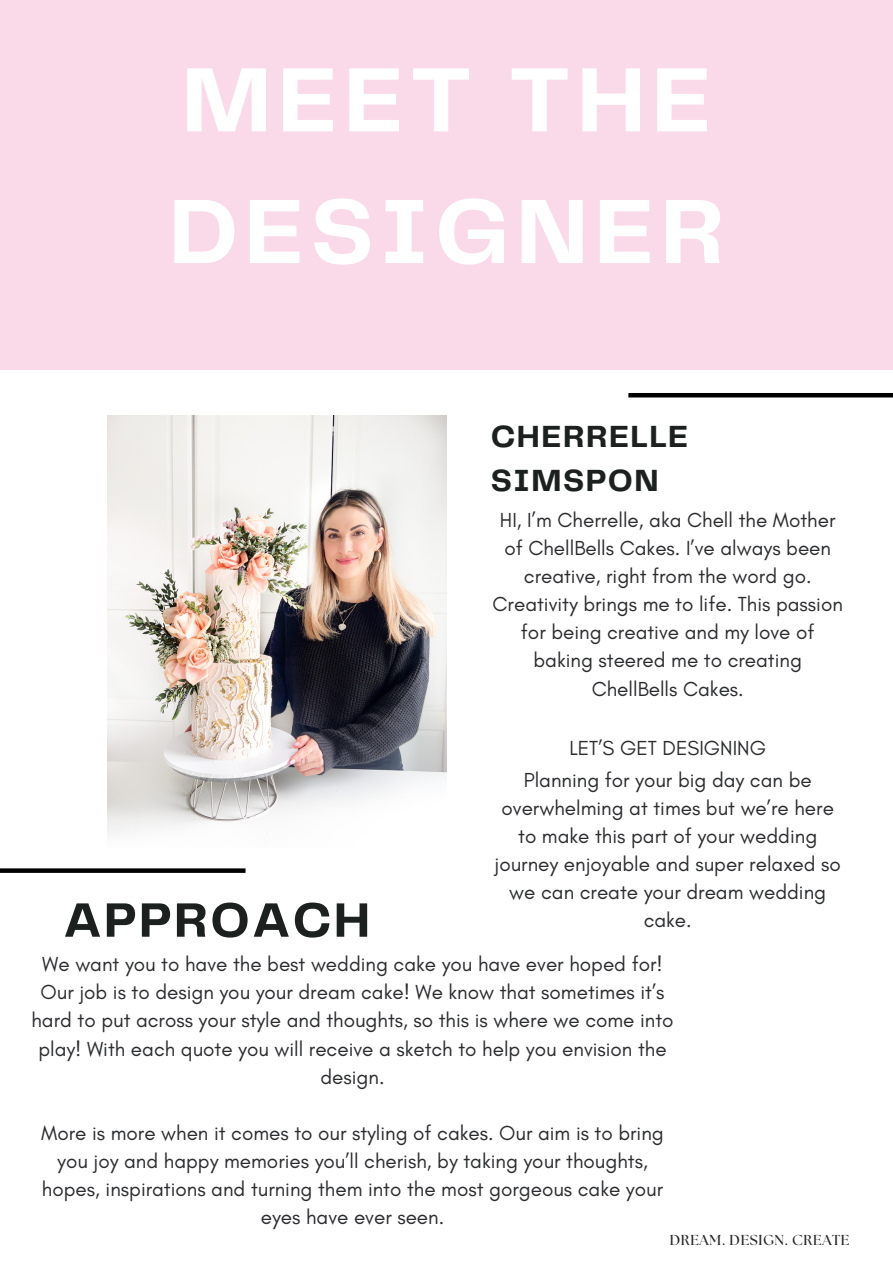
<style>
.page{position:relative;width:893px;height:1264px;background:#fff}
.page>*{position:absolute;margin:0;border:0;box-sizing:border-box;transform-origin:0 0}
.t1{font:700 94.8px/131.7px "Telegraf";letter-spacing:.065em;color:#fff}
.t2{font:700 50.1px "Telegraf";letter-spacing:.045em;color:#1c2120}
.t3{font:700 31.8px/43.8px "Telegraf";letter-spacing:.045em;color:#1c2120}
.t4{font:20.7px/28.2px "Glacial Indifference";color:#2b2c2f;text-align:center}
.t5{font:700 14.4px "The Seasons";letter-spacing:.045em;color:#272727}
</style>
<div class="page">
<img style="left:108px;top:416px;width:338px;height:424px">
<div style="left:0;top:0;width:892px;height:369px;background:#fad9e9"></div>
<hr style="left:628px;top:393px;width:264px;height:4px;background:#000">
<svg style="left:0;top:868px;width:245px;height:4px"></svg>
<h1 class="t1" style="left:169px;top:39px;width:557px">MEET THE<br>DESIGNER</h1>
<h3 class="t2" style="left:63px;top:898px;width:308px">APPROACH</h3>
<h4 class="t3" style="left:491px;top:416px;width:199px">CHERRELLE<br>SIMSPON</h4>
<h4 class="t4" style="left:492px;top:505px;width:352px">HI, I’m Cherrelle, aka Chell the Mother of ChellBells Cakes. I’ve always been creative, right from the word go.<br>Creativity brings me to life. This passion for being creative and my love of baking steered me to creating ChellBells Cakes.</h4>
<h2 class="t4" style="left:523px;top:732px;width:289px;line-height:31.5px">LET’S GET DESIGNING<br>Planning for your big day can be</h2>
<h2 class="t4" style="left:494px;top:793px;width:348px">overwhelming at times but we’re here to make this part of your wedding journey enjoyable and super relaxed so we can create your dream wedding cake.</h2>
<h4 class="t4" style="left:31px;top:949px;width:643px">We want you to have the best wedding cake you have ever hoped for!<br>Our job is to design you your dream cake! We know that sometimes it’s hard to put across your style and thoughts, so this is where we come into play! With each quote you will receive a sketch to help you envision the design.</h4>
<p class="t4" style="left:41px;top:1118px;width:624px">More is more when it comes to our styling of cakes. Our aim is to bring you joy and happy memories you’ll cherish, by taking your thoughts, hopes, inspirations and turning them into the most gorgeous cake your eyes have ever seen.</p>
<h4 class="t5" style="left:669px;top:1233px;width:181px">DREAM. DESIGN. CREATE</h4>
</div>
